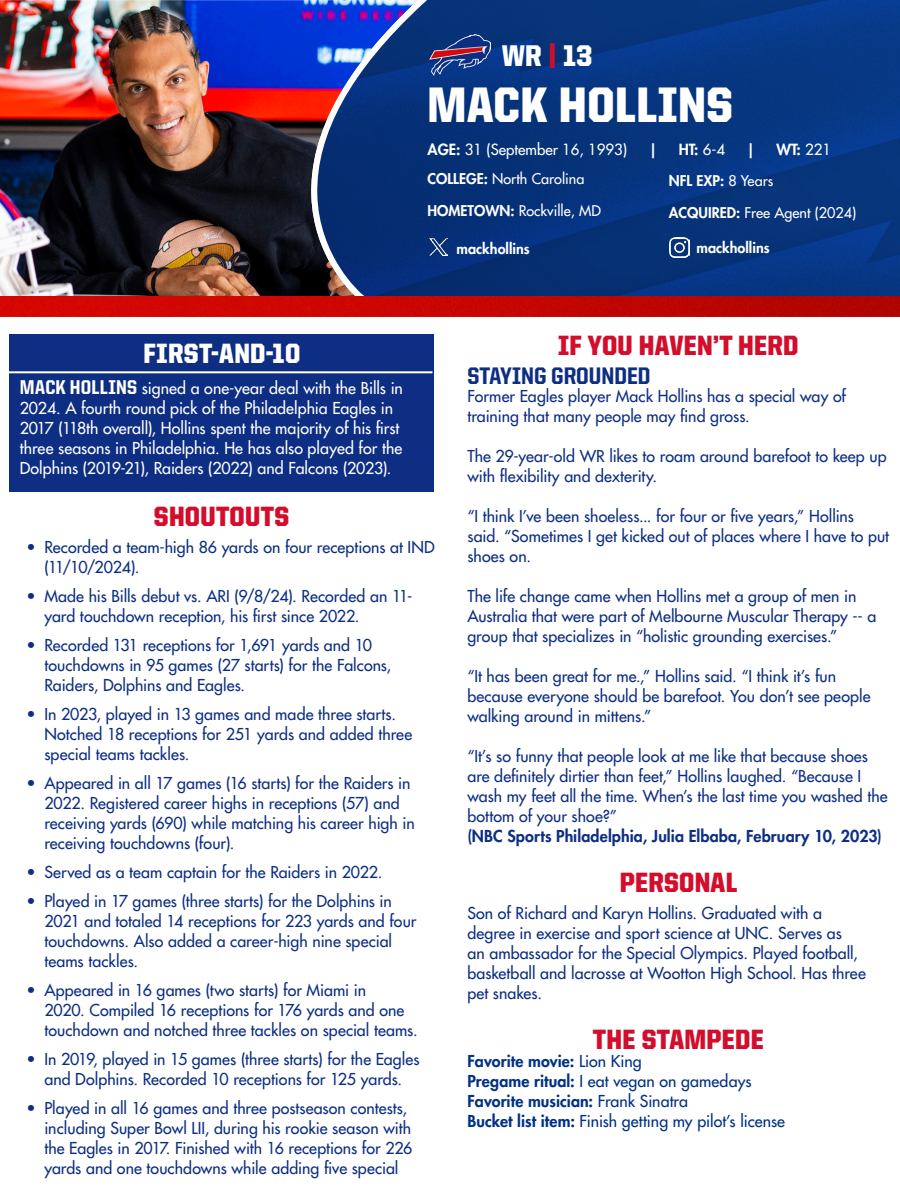
<style>
.page{position:relative;width:900px;height:1188px;background:#fff}
.page>*{position:absolute;margin:0;border:0;box-sizing:border-box;transform-origin:0 0}
.t1{font:900 50px "United Sans Semi Cond";letter-spacing:.01em;color:#fff}
.t2{font:900 30px "United Sans Semi Cond";letter-spacing:.01em;color:#fff}
.t3{font:900 28px "United Sans Semi Cond";letter-spacing:.01em;color:#d30d2b}
.t4{font:900 28px "United Sans Semi Cond";letter-spacing:.02em;color:#fff}
.t5{font:800 24px "United Sans Semi Cond";color:#0d2e82}
.t6{font:500 16px/20px "Futura Std";letter-spacing:.005em;color:#0d2e82}
.t7{font:500 16px/20px "Futura Std";color:#fff}
.t8{font:500 16px "Futura Std";letter-spacing:.005em;color:#003186}
.t9{font:800 16px "Futura Std";letter-spacing:.01em;color:#0d2e82}
.t10{font:800 16px "Futura Std";letter-spacing:.005em;color:#003186}
.t11{font:500 15px "Futura Std";color:#fff}
.t12{font:800 15px "Futura Std";color:#fff}
.t13{font:500 14.4px "Futura Std";color:#fff}
.t14{font:800 14.4px "Futura Std";color:#fff}
.s1{color:#d30d2b}
.s2{font-weight:800}
.s3{font-weight:500}
.s4{font-family:"United Sans Semi Cond";font-weight:800;font-size:20px}
</style>
<div class="page">
<img style="left:442px;top:0;width:458px;height:279px">
<div style="left:10px;top:334px;width:424px;height:158px;background:#0d2e82"></div>
<hr style="left:3px;top:371px;width:430px;height:2px;background:#fff">
<img style="left:441px;top:279px;width:459px;height:17px">
<img style="left:448px;top:239px;width:1px;height:17px">
<img style="left:671px;top:239px;width:20px;height:20px">
<img style="left:0;top:0;width:441px;height:296px">
<img style="left:429px;top:35px;width:62px;height:41px">
<img style="left:429px;top:239px;width:19px;height:17px">
<img style="left:669px;top:238px;width:20px;height:20px">
<img style="left:0;top:296px;width:900px;height:21px">
<p class="t2" style="left:503px;top:40px;width:87px">RB <span class="s1">|</span> 22</p>
<p class="t2" style="left:502px;top:40px;width:92px">WR <span class="s1">|</span> 13</p>
<p class="t1" style="left:429px;top:78px;width:336px">DAMIEN HARRIS</p>
<p class="t1" style="left:428px;top:78px;width:307px">MACK HOLLINS</p>
<p class="t11" style="left:466px;top:140px;width:154px">25 F bruary 1 , 19 )</p>
<p class="t12" style="left:640px;top:139px;width:18px">||</p>
<p class="t11" style="left:670px;top:140px;width:57px"><span class="s2">HT:</span> 5-11</p>
<p class="t11" style="left:814px;top:140px;width:19px">60</p>
<p class="t13" style="left:493px;top:170px;width:137px">University of Alabama</p>
<p class="t13" style="left:520px;top:202px;width:117px">F rt Lauderdale, FL</p>
<p class="t14" style="left:458px;top:239px;width:69px">big_dog92</p>
<p class="t11" style="left:428px;top:140px;width:201px"><span class="s2">AGE:</span> 31 (September 16, 1993)</p>
<p class="t12" style="left:679px;top:140px;width:48px">HT: <span class="s3">6-4</span></p>
<p class="t12" style="left:747px;top:140px;width:10px">|</p>
<p class="t12" style="left:777px;top:140px;width:56px">WT: <span class="s3">221</span></p>
<p class="t13" style="left:428px;top:170px;width:158px"><span class="s2">COLLEGE:</span> North Carolina</p>
<p class="t13" style="left:428px;top:202px;width:175px"><span class="s2">HOMETOWN:</span> Rockville, MD</p>
<p class="t14" style="left:457px;top:239px;width:75px">mackhollins</p>
<p class="t14" style="left:670px;top:170px;width:101px">NFL EXP: <span class="s3">16 Yrs</span></p>
<p class="t13" style="left:670px;top:202px;width:189px"><span class="s2">ACQUIRED:</span> Free Agent (2024)</p>
<p class="t14" style="left:698px;top:240px;width:69px">big_dog92</p>
<p class="t14" style="left:669px;top:172px;width:106px">NFL EXP: <span class="s3">8 Years</span></p>
<p class="t13" style="left:669px;top:204px;width:189px"><span class="s2">ACQUIRED:</span> Free Agent (2024)</p>
<p class="t14" style="left:697px;top:239px;width:75px">mackhollins</p>
<p class="t4" style="left:144px;top:339px;width:158px">FIRST-AND-10</p>
<p class="t7" style="left:20px;top:378px;width:385px"><span class="s4">MACK HOLLINS</span> signed a one-year deal with the Bills in 2024. A fourth round pick of the Philadelphia Eagles in 2017 (118th overall), Hollins spent the majority of his first three seasons in Philadelphia. He has also played for the Dolphins (2019-21), Raiders (2022) and Falcons (2023).</p>
<p class="t3" style="left:154px;top:501px;width:137px">SHOUTOUTS</p>
<p class="t6" style="left:44px;top:537px;width:392px;text-indent:-18px">• Recorded a team-high 86 yards on four receptions at IND (11/10/2024).</p>
<p class="t6" style="left:44px;top:586px;width:369px;text-indent:-18px">• Made his Bills debut vs. ARI (9/8/24). Recorded an 11- yard touchdown reception, his first since 2022.</p>
<p class="t6" style="left:44px;top:635px;width:348px;text-indent:-18px">• Recorded 131 receptions for 1,691 yards and 10 touchdowns in 95 games (27 starts) for the Falcons,<br>Raiders, Dolphins and Eagles.</p>
<p class="t6" style="left:44px;top:704px;width:369px;text-indent:-18px">• In 2023, played in 13 games and made three starts.<br>Notched 18 receptions for 251 yards and added three special teams tackles.</p>
<p class="t6" style="left:44px;top:773px;width:372px;text-indent:-18px">• Appeared in all 17 games (16 starts) for the Raiders in 2022. Registered career highs in receptions (57) and receiving yards (690) while matching his career high in receiving touchdowns (four).</p>
<p class="t6" style="left:26px;top:862px;width:358px">• Served as a team captain for the Raiders in 2022.</p>
<p class="t6" style="left:44px;top:891px;width:374px;text-indent:-18px">• Played in 17 games (three starts) for the Dolphins in 2021 and totaled 14 receptions for 223 yards and four touchdowns. Also added a career-high nine special teams tackles.</p>
<p class="t6" style="left:44px;top:980px;width:375px;text-indent:-18px">• Appeared in 16 games (two starts) for Miami in<br>2020. Compiled 16 receptions for 176 yards and one touchdown and notched three tackles on special teams.</p>
<p class="t6" style="left:26px;top:1049px;width:395px;text-align:center">• In 2019, played in 15 games (three starts) for the Eagles and Dolphins. Recorded 10 receptions for 125 yards.</p>
<p class="t6" style="left:44px;top:1098px;width:370px;text-indent:-18px">• Played in all 16 games and three postseason contests, including Super Bowl LII, during his rookie season with the Eagles in 2017. Finished with 16 receptions for 226 yards and one touchdowns while adding five special</p>
<p class="t3" style="left:558px;top:331px;width:242px">IF YOU HAVEN’T HERD</p>
<p class="t5" style="left:467px;top:363px;width:185px">STAYING GROUNDED</p>
<p class="t6" style="left:467px;top:386px;width:380px">Former Eagles player Mack Hollins has a special way of training that many people may find gross.</p>
<p class="t6" style="left:467px;top:446px;width:421px">The 29-year-old WR likes to roam around barefoot to keep up with flexibility and dexterity.</p>
<p class="t6" style="left:467px;top:506px;width:423px">“I think I’ve been shoeless... for four or five years,” Hollins said. “Sometimes I get kicked out of places where I have to put shoes on.</p>
<p class="t6" style="left:467px;top:586px;width:410px">The life change came when Hollins met a group of men in<br>Australia that were part of Melbourne Muscular Therapy -- a group that specializes in “holistic grounding exercises.”</p>
<p class="t6" style="left:467px;top:666px;width:405px">“It has been great for me.,” Hollins said. “I think it’s fun because everyone should be barefoot. You don’t see people walking around in mittens.”</p>
<p class="t6" style="left:467px;top:746px;width:422px">“It’s so funny that people look at me like that because shoes are definitely dirtier than feet,” Hollins laughed. “Because I wash my feet all the time. When’s the last time you washed the bottom of your shoe?”</p>
<p class="t9" style="left:467px;top:826px;width:416px">(NBC Sports Philadelphia, Julia Elbaba, February 10, 2023)</p>
<p class="t3" style="left:620px;top:867px;width:119px">PERSONAL</p>
<p class="t6" style="left:467px;top:903px;width:400px">Son of Richard and Karyn Hollins. Graduated with a degree in exercise and sport science at UNC. Serves as<br>an ambassador for the Special Olympics. Played football, basketball and lacrosse at Wootton High School. Has three pet snakes.</p>
<p class="t3" style="left:593px;top:1024px;width:172px">THE STAMPEDE</p>
<p class="t10" style="left:467px;top:1051px;width:176px">Favorite movie: <span class="s3">Lion King</span></p>
<p class="t8" style="left:467px;top:1071px;width:286px"><span class="s2">Pregame ritual:</span> I eat vegan on gamedays</p>
<p class="t10" style="left:467px;top:1091px;width:222px">Favorite musician: <span class="s3">Frank Sinatra</span></p>
<p class="t8" style="left:467px;top:1111px;width:319px"><span class="s2">Bucket list item:</span> Finish getting my pilot’s license</p>
</div>
